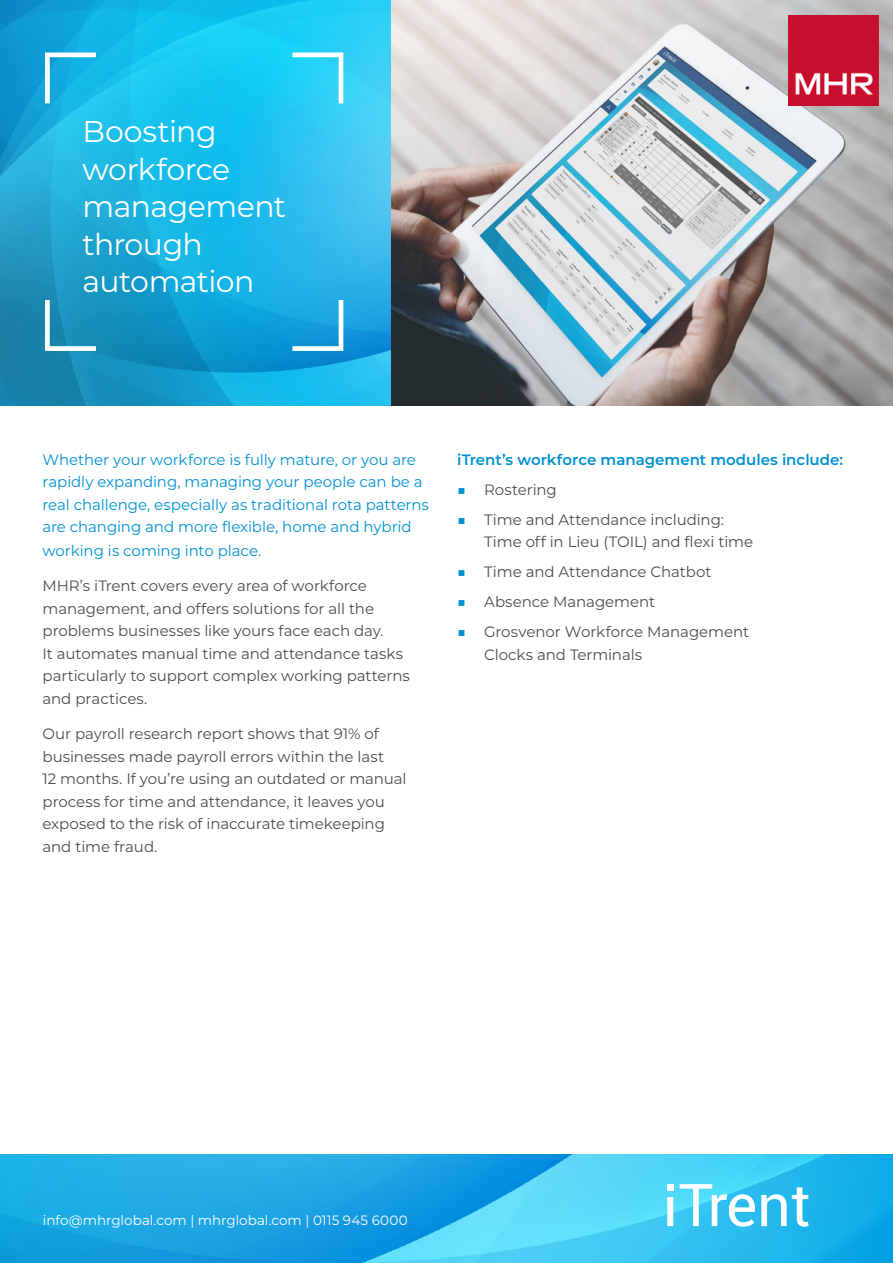
<style>
.page{position:relative;width:893px;height:1263px;background:#fff}
.page>*{position:absolute;margin:0;border:0;box-sizing:border-box;transform-origin:0 0}
.t1{font:30px/37.5px "Montserrat";letter-spacing:-.015em;color:#fff}
.t2{font:15px/22.5px "Montserrat";letter-spacing:-.005em;color:#4d4d4d}
.t3{font:15px/22.5px "Montserrat";letter-spacing:-.005em;color:#0091d3}
.t4{font:600 15px "Montserrat";color:#0091d3}
.t5{font:13.5px "Montserrat";color:#fff}
.s1{font-weight:600;color:#0091d3}
</style>
<div class="page">
<img style="left:0;top:1155px;width:893px;height:108px">
<svg style="left:667px;top:1184px;width:142px;height:43px"></svg>
<img style="left:390px;top:0;width:502px;height:405px">
<img style="left:788px;top:15px;width:90px;height:90px">
<img style="left:0;top:0;width:390px;height:405px">
<svg style="left:292px;top:300px;width:51px;height:51px;background:#3eafe3"></svg>
<svg style="left:45px;top:300px;width:51px;height:51px;background:#41a1c4"></svg>
<svg style="left:292px;top:53px;width:51px;height:50px"></svg>
<svg style="left:45px;top:53px;width:51px;height:50px"></svg>
<h1 class="t1" style="left:82px;top:112px;width:205px">Boosting workforce management through automation</h1>
<p class="t3" style="left:43px;top:447px;width:388px">Whether your workforce is fully mature, or you are rapidly expanding, managing your people can be a real challenge, especially as traditional rota patterns are changing and more flexible, home and hybrid</p>
<p class="t3" style="left:43px;top:539px;width:220px">working is coming into place.</p>
<p class="t2" style="left:43px;top:574px;width:369px">MHR’s iTrent covers every area of workforce management, and offers solutions for all the problems businesses like yours face each day.<br>It automates manual time and attendance tasks particularly to support complex working patterns and practices.</p>
<p class="t2" style="left:43px;top:722px;width:365px">Our payroll research report shows that 91% of businesses made payroll errors within the last<br>12 months. If you’re using an outdated or manual process for time and attendance, it leaves you exposed to the risk of inaccurate timekeeping and time fraud.</p>
<p class="t4" style="left:457px;top:449px;width:388px">iTrent’s workforce management modules include:</p>
<p class="t2" style="left:457px;top:477px;width:101px"><span class="s1">■</span> Rostering</p>
<p class="t2" style="left:484px;top:507px;width:271px;text-indent:-27px"><span class="s1">■</span> Time and Attendance including:<br>Time off in Lieu (TOIL) and flexi time</p>
<p class="t2" style="left:457px;top:560px;width:256px"><span class="s1">■</span> Time and Attendance Chatbot</p>
<p class="t2" style="left:457px;top:590px;width:200px"><span class="s1">■</span> Absence Management</p>
<p class="t2" style="left:484px;top:620px;width:267px;text-indent:-27px"><span class="s1">■</span> Grosvenor Workforce Management<br>Clocks and Terminals</p>
<p class="t5" style="left:43px;top:1211px;width:366px">info@mhrglobal.com | mhrglobal.com | 0115 945 6000</p>
</div>
